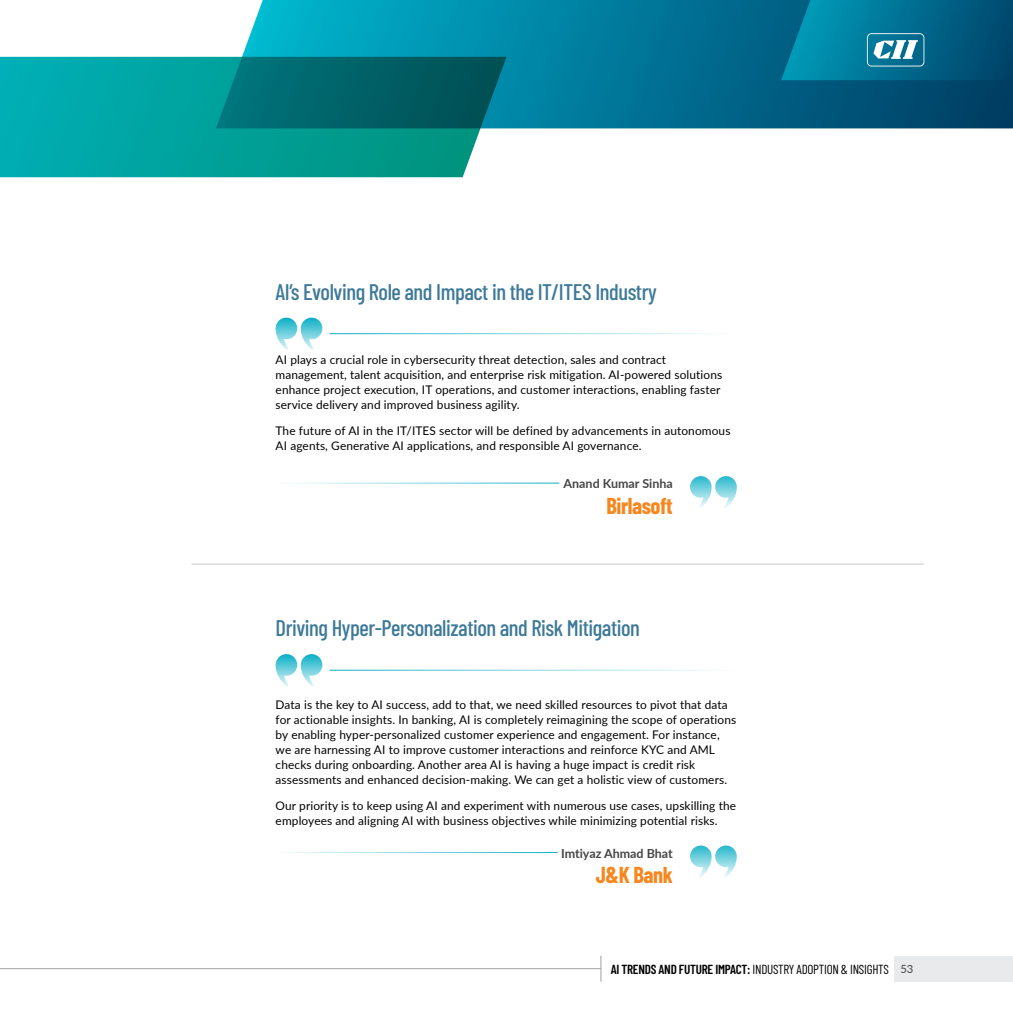
<style>
.page{position:relative;width:1013px;height:1013px;background:#fff}
.page>*{position:absolute;margin:0;border:0;box-sizing:border-box;transform-origin:0 0}
.t1{font:500 22.5px "Barlow Condensed";letter-spacing:-.02em;color:#3e7998}
.t2{font:700 22.5px "Barlow Condensed";letter-spacing:-.02em;color:#f6871f}
.t3{font:13.12px "Barlow Condensed";letter-spacing:-.02em;color:#000}
.t4{font:700 12.5px "Lato";color:#464547}
.t5{font:11.88px/15px "Lato";letter-spacing:.01em;color:#000}
.s1{font-weight:600}
.s2{font-family:"Lato";font-size:11.25px;color:#464547}
</style>
<div class="page">
<div style="left:894px;top:955px;width:118px;height:26px;background:#e9eaeb"></div>
<svg style="left:600px;top:955px;width:1px;height:26px"></svg>
<hr style="left:0;top:968px;width:601px;height:1px;background:#9fa1a4">
<svg style="left:216px;top:0;width:796px;height:128px"></svg>
<svg style="left:0;top:57px;width:506px;height:120px"></svg>
<svg style="left:275px;top:317px;width:47px;height:33px"></svg>
<svg style="left:690px;top:476px;width:46px;height:32px"></svg>
<hr style="left:329px;top:333px;width:406px;height:1px;background:#00acc4">
<hr style="left:275px;top:483px;width:284px;height:1px;background:#00acc4">
<hr style="left:191px;top:564px;width:732px;height:1px;background:#c7c9c8">
<svg style="left:275px;top:654px;width:47px;height:32px"></svg>
<svg style="left:690px;top:845px;width:46px;height:32px"></svg>
<hr style="left:329px;top:670px;width:406px;height:1px;background:#00acc4">
<hr style="left:275px;top:852px;width:282px;height:1px;background:#00acc4">
<svg style="left:781px;top:0;width:231px;height:80px"></svg>
<h1 class="t1" style="left:275px;top:275px;width:383px">AI’s Evolving Role and Impact in the IT/ITES Industry</h1>
<p class="t5" style="left:275px;top:352px;width:448px">AI plays a crucial role in cybersecurity threat detection, sales and contract management, talent acquisition, and enterprise risk mitigation. AI-powered solutions enhance project execution, IT operations, and customer interactions, enabling faster service delivery and improved business agility.</p>
<p class="t5" style="left:275px;top:422px;width:456px">The future of AI in the IT/ITES sector will be defined by advancements in autonomous<br>AI agents, Generative AI applications, and responsible AI governance.</p>
<p class="t4" style="left:563px;top:474px;width:111px">Anand Kumar Sinha</p>
<h1 class="t2" style="left:606px;top:489px;width:68px">Birlasoft</h1>
<h1 class="t1" style="left:275px;top:612px;width:366px">Driving Hyper-Personalization and Risk Mitigation</h1>
<p class="t5" style="left:275px;top:696px;width:462px">Data is the key to AI success, add to that, we need skilled resources to pivot that data for actionable insights. In banking, AI is completely reimagining the scope of operations by enabling hyper-personalized customer experience and engagement. For instance, we are harnessing AI to improve customer interactions and reinforce KYC and AML checks during onboarding. Another area AI is having a huge impact is credit risk assessments and enhanced decision-making. We can get a holistic view of customers.</p>
<p class="t5" style="left:275px;top:797px;width:462px">Our priority is to keep using AI and experiment with numerous use cases, upskilling the employees and aligning AI with business objectives while minimizing potential risks.</p>
<p class="t4" style="left:561px;top:844px;width:113px">Imtiyaz Ahmad Bhat</p>
<h1 class="t2" style="left:596px;top:859px;width:78px">J&amp;K Bank</h1>
<p class="t3" style="left:610px;top:959px;width:304px"><span class="s1">AI TRENDS AND FUTURE IMPACT:</span> INDUSTRY ADOPTION &amp; INSIGHTS <span class="s2">53</span></p>
</div>
